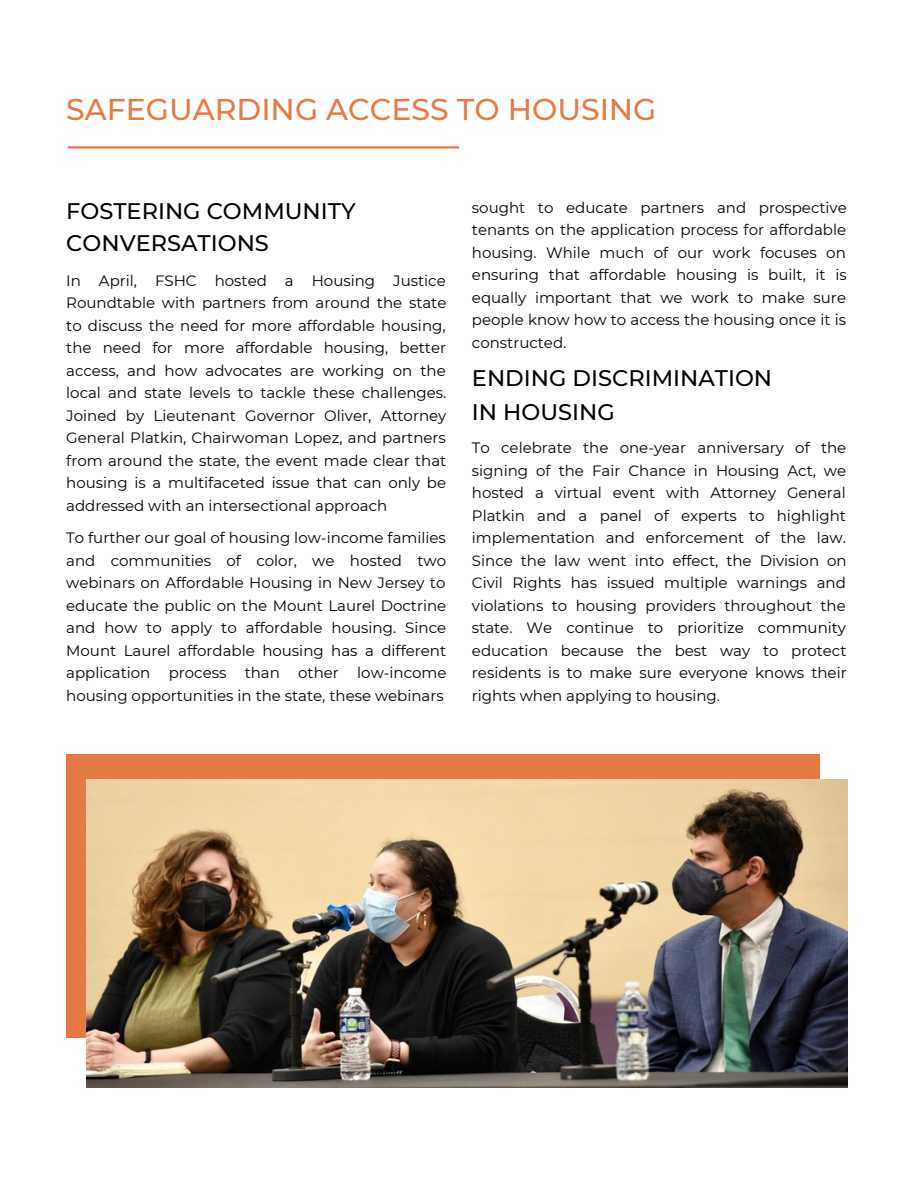
<style>
.page{position:relative;width:918px;height:1188px;background:#fff}
.page>*{position:absolute;margin:0;border:0;box-sizing:border-box;transform-origin:0 0}
.t1{font:500 30px "Montserrat";color:#e57a44}
.t2{font:500 22.5px/31.5px "Montserrat";color:#000}
.t3{font:15px/22.5px "Montserrat";color:#000;text-align:justify}
</style>
<div class="page">
<hr style="left:68px;top:146px;width:391px;height:3px;background:#e57a44">
<div style="left:66px;top:754px;width:753px;height:284px;background:#e57a44"></div>
<img style="left:87px;top:780px;width:760px;height:308px">
<h1 class="t1" style="left:66px;top:91px;width:592px">SAFEGUARDING ACCESS TO HOUSING</h1>
<h2 class="t2" style="left:66px;top:196px;width:291px">FOSTERING COMMUNITY<br>CONVERSATIONS</h2>
<p class="t3" style="left:66px;top:269px;width:382px">In April, FSHC hosted a Housing Justice Roundtable with partners from around the state to discuss the need for more affordable housing, the need for more affordable housing, better access, and how advocates are working on the local and state levels to tackle these challenges.<br>Joined by Lieutenant Governor Oliver, Attorney General Platkin, Chairwoman Lopez, and partners from around the state, the event made clear that housing is a multifaceted issue that can only be addressed with an intersectional approach</p>
<p class="t3" style="left:66px;top:527px;width:382px">To further our goal of housing low-income families and communities of color, we hosted two webinars on Affordable Housing in New Jersey to educate the public on the Mount Laurel Doctrine and how to apply to affordable housing. Since Mount Laurel affordable housing has a different application process than other low-income housing opportunities in the state, these webinars</p>
<p class="t3" style="left:472px;top:196px;width:376px">sought to educate partners and prospective tenants on the application process for affordable housing. While much of our work focuses on ensuring that affordable housing is built, it is equally important that we work to make sure people know how to access the housing once it is constructed.</p>
<h2 class="t2" style="left:472px;top:361px;width:302px;line-height:33.8px">ENDING DISCRIMINATION<br>IN HOUSING</h2>
<p class="t3" style="left:472px;top:437px;width:376px">To celebrate the one-year anniversary of the signing of the Fair Chance in Housing Act, we hosted a virtual event with Attorney General Platkin and a panel of experts to highlight implementation and enforcement of the law.<br>Since the law went into effect, the Division on Civil Rights has issued multiple warnings and violations to housing providers throughout the state. We continue to prioritize community education because the best way to protect residents is to make sure everyone knows their rights when applying to housing.</p>
</div>
